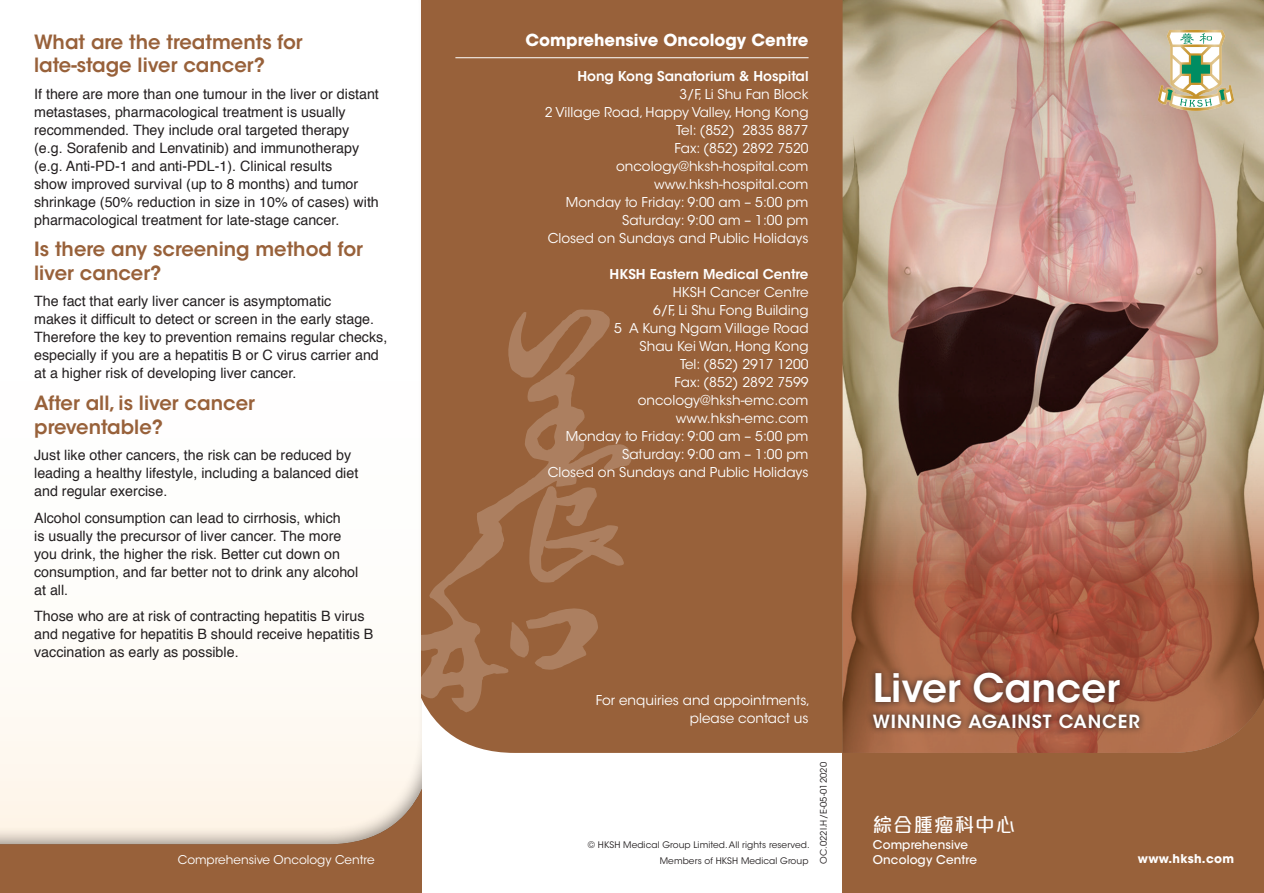
<style>
.page{position:relative;width:1264px;height:893px;background:#fff}
.page>*{position:absolute;margin:0;border:0;box-sizing:border-box;transform-origin:0 0}
.t1{font:600 39px "ITC Avant Garde Std";color:#fff}
.t2{font:600 19.5px/23.4px "ITC Avant Garde Std";color:#98613a}
.t3{font:500 19.5px "M Elle HK";letter-spacing:.05em;color:#fff}
.t4{font:600 18px "ITC Avant Garde Std";letter-spacing:.05em;color:#fff}
.t5{font:700 16.5px "ITC Avant Garde Std";color:#fff}
.t6{font:14.25px/18px "Helvetica";color:#231f20}
.t7{font:13.5px/18px "ITC Avant Garde Std";color:#fff;text-align:right}
.t8{font:600 13.5px "ITC Avant Garde Std";color:#fff}
.t9{font:12px "ITC Avant Garde Std";color:#fff}
.t10{font:500 12px/15px "ITC Avant Garde Std";letter-spacing:.01em;color:#fff}
.t11{font:700 12px "ITC Avant Garde Std";letter-spacing:.025em;color:#fff}
.t12{font:9px "ITC Avant Garde Std";letter-spacing:.01em;color:#231f20}
</style>
<div class="page">
<div style="left:0;top:0;width:421px;height:893px;background:#98613a"></div>
<div style="left:0;top:0;width:421px;height:847px;background:#231f20;opacity:.5"></div>
<div style="left:421px;top:0;width:421px;height:753px;background:#98613a"></div>
<svg style="left:421px;top:309px;width:211px;height:404px;background:#9c6843"></svg>
<hr style="left:455px;top:57px;width:353px;height:1px;background:#fff">
<div style="left:842px;top:0;width:421px;height:893px;background:#98613a"></div>
<svg style="left:842px;top:0;width:421px;height:753px;background:#ae8471"></svg>
<div style="left:865px;top:665px;width:281px;height:70px;background:#231f20;opacity:.7"></div>
<svg style="left:1157px;top:30px;width:76px;height:81px;background:#c8c7a7"></svg>
<h2 class="t2" style="left:34px;top:30px;width:270px">What are the treatments for late-stage liver cancer?</h2>
<p class="t6" style="left:34px;top:85px;width:346px">If there are more than one tumour in the liver or distant metastases, pharmacological treatment is usually recommended. They include oral targeted therapy (e.g. Sorafenib and Lenvatinib) and immunotherapy (e.g. Anti-PD-1 and anti-PDL-1). Clinical results<br>show improved survival (up to 8 months) and tumor shrinkage (50% reduction in size in 10% of cases) with pharmacological treatment for late-stage cancer.</p>
<h2 class="t2" style="left:34px;top:238px;width:330px">Is there any screening method for liver cancer?</h2>
<p class="t6" style="left:34px;top:293px;width:354px">The fact that early liver cancer is asymptomatic<br>makes it difficult to detect or screen in the early stage.<br>Therefore the key to prevention remains regular checks, especially if you are a hepatitis B or C virus carrier and at a higher risk of developing liver cancer.</p>
<h2 class="t2" style="left:34px;top:391px;width:222px">After all, is liver cancer preventable?</h2>
<p class="t6" style="left:34px;top:447px;width:325px">Just like other cancers, the risk can be reduced by leading a healthy lifestyle, including a balanced diet and regular exercise.</p>
<p class="t6" style="left:34px;top:509px;width:325px">Alcohol consumption can lead to cirrhosis, which<br>is usually the precursor of liver cancer. The more you drink, the higher the risk. Better cut down on consumption, and far better not to drink any alcohol at all.</p>
<p class="t6" style="left:34px;top:608px;width:341px">Those who are at risk of contracting hepatitis B virus and negative for hepatitis B should receive hepatitis B vaccination as early as possible.</p>
<p class="t9" style="left:178px;top:852px;width:198px">Comprehensive Oncology Centre</p>
<p class="t5" style="left:525px;top:30px;width:284px">Comprehensive Oncology Centre</p>
<p class="t8" style="left:577px;top:68px;width:233px">Hong Kong Sanatorium &amp; Hospital</p>
<p class="t7" style="left:544px;top:86px;width:265px">3/F, Li Shu Fan Block<br>2 Village Road, Happy Valley, Hong Kong<br>Tel: (852) 2835 8877<br>Fax: (852) 2892 7520 oncology@hksh-hospital.com www.hksh-hospital.com<br>Monday to Friday: 9:00 am – 5:00 pm<br>Saturday: 9:00 am – 1:00 pm<br>Closed on Sundays and Public Holidays</p>
<p class="t8" style="left:609px;top:266px;width:200px">HKSH Eastern Medical Centre</p>
<p class="t7" style="left:547px;top:284px;width:262px">HKSH Cancer Centre<br>6/F, Li Shu Fong Building<br>5 A Kung Ngam Village Road<br>Shau Kei Wan, Hong Kong<br>Tel: (852) 2917 1200<br>Fax: (852) 2892 7599 oncology@hksh-emc.com www.hksh-emc.com<br>Monday to Friday: 9:00 am – 5:00 pm<br>Saturday: 9:00 am – 1:00 pm<br>Closed on Sundays and Public Holidays</p>
<p class="t7" style="left:595px;top:691px;width:216px">For enquiries and appointments, please contact us</p>
<p class="t12" style="left:588px;top:839px;width:223px">© HKSH Medical Group Limited. All rights reserved.</p>
<p class="t12" style="left:659px;top:855px;width:150px">Members of HKSH Medical Group</p>
<p class="t12" style="left:817px;top:864px;width:103px;rotate:-90deg">OC.022I.H/E-05-012020</p>
<h1 class="t1" style="left:872px;top:663px;width:248px">Liver Cancer</h1>
<p class="t4" style="left:872px;top:709px;width:268px">WINNING AGAINST CANCER</p>
<h2 class="t3" style="left:872px;top:815px;width:144px">綜合腫瘤科中⼼</h2>
<p class="t10" style="left:872px;top:837px;width:106px">Comprehensive<br>Oncology Centre</p>
<p class="t11" style="left:1137px;top:850px;width:98px">www.hksh.com</p>
</div>
